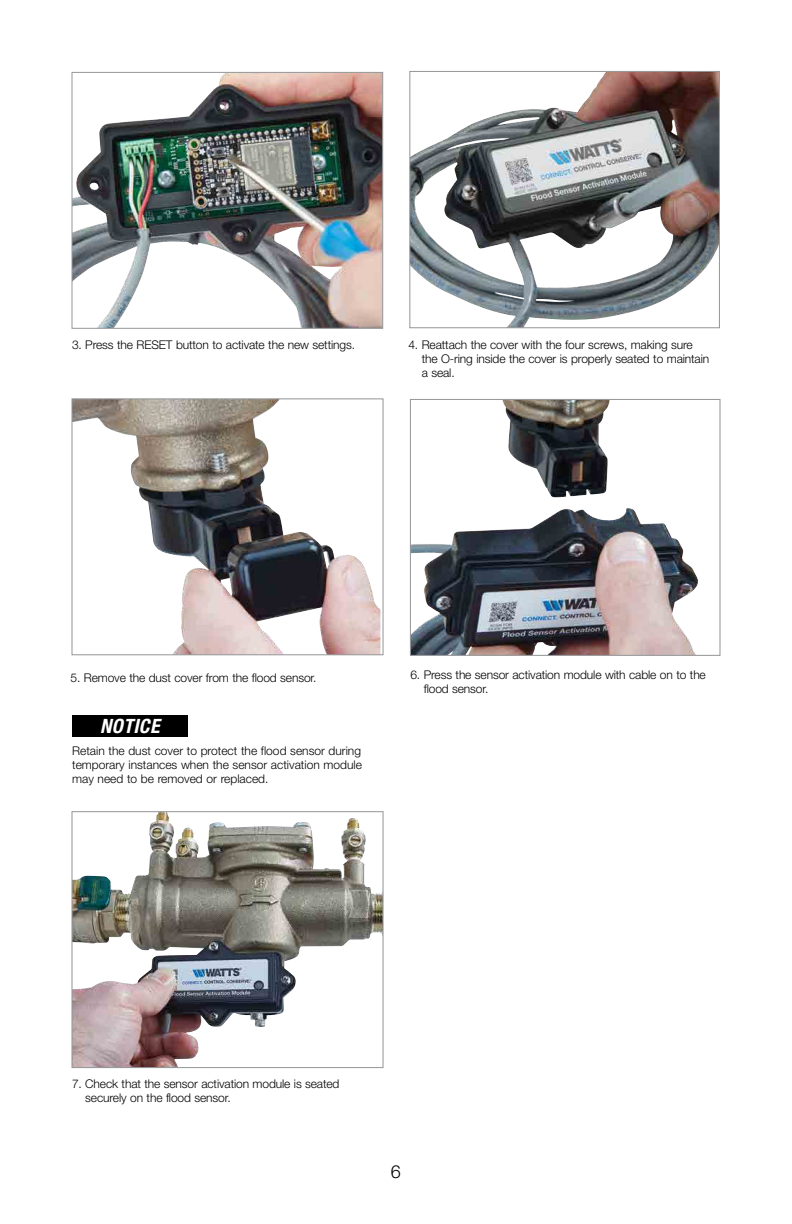
<style>
.page{position:relative;width:792px;height:1224px;background:#fff}
.page>*{position:absolute;margin:0;border:0;box-sizing:border-box;transform-origin:0 0}
.t1{font:italic 700 condensed 19.8px "Helvetica Neue LT Std";letter-spacing:.025em;color:#fff}
.t2{font:300 18px "Helvetica Neue LT Std";color:#000}
.t3{font:300 12px/14px "Helvetica Neue LT Std";letter-spacing:-.01em;color:#000}
</style>
<div class="page">
<img style="left:74px;top:74px;width:307px;height:253px">
<div style="left:72px;top:72px;width:311px;height:257px;border:1px solid #95979a"></div>
<div style="left:72px;top:715px;width:116px;height:21px;background:#000"></div>
<img style="left:74px;top:400px;width:306px;height:253px">
<div style="left:72px;top:398px;width:312px;height:257px;border:1px solid #939598"></div>
<img style="left:412px;top:401px;width:284px;height:253px">
<div style="left:410px;top:399px;width:310px;height:257px;border:1px solid #939598"></div>
<img style="left:74px;top:813px;width:224px;height:253px">
<div style="left:72px;top:811px;width:312px;height:257px;border:1px solid #939598"></div>
<img style="left:411px;top:73px;width:307px;height:253px">
<div style="left:409px;top:71px;width:311px;height:257px;border:1px solid #939598"></div>
<p class="t3" style="left:72px;top:337px;width:285px">3. Press the RESET button to activate the new settings.</p>
<p class="t3" style="left:422px;top:337px;width:289px;text-indent:-13px">4. Reattach the cover with the four screws, making sure the O-ring inside the cover is properly seated to maintain a seal.</p>
<p class="t3" style="left:71px;top:670px;width:247px">5. Remove the dust cover from the flood sensor.</p>
<h1 class="t1" style="left:100px;top:714px;width:61px">NOTICE</h1>
<p class="t3" style="left:72px;top:744px;width:291px;text-align:justify">Retain the dust cover to protect the flood sensor during temporary instances when the sensor activation module may need to be removed or replaced.</p>
<p class="t3" style="left:424px;top:667px;width:284px;text-indent:-13px">6. Press the sensor activation module with cable on to the flood sensor.</p>
<p class="t3" style="left:85px;top:1076px;width:256px;text-indent:-13px">7. Check that the sensor activation module is seated securely on the flood sensor.</p>
<h2 class="t2" style="left:391px;top:1160px;width:12px">6</h2>
</div>
